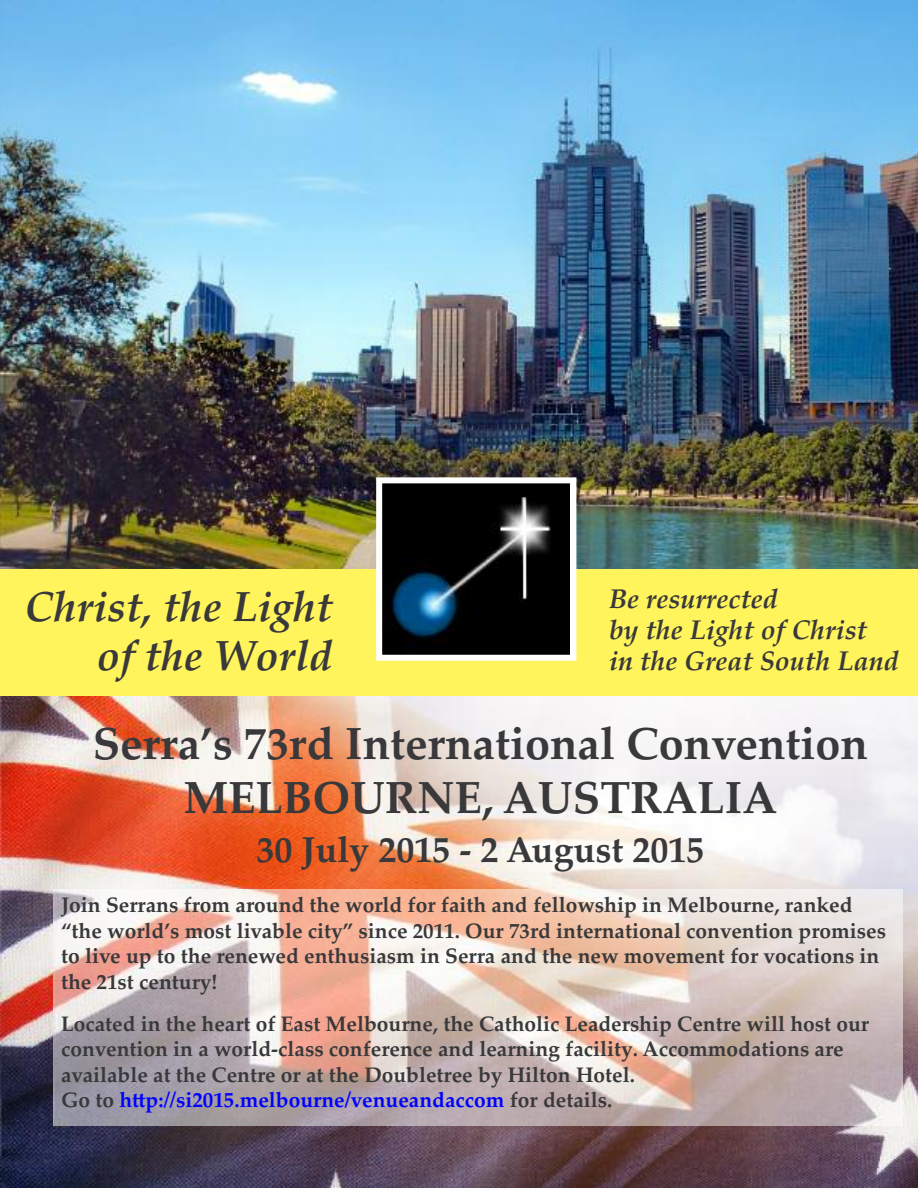
<style>
.page{position:relative;width:918px;height:1188px;background:#fff}
.page>*{position:absolute;margin:0;border:0;box-sizing:border-box;transform-origin:0 0}
.t1{font:700 45px/54.9px "Palatino Linotype";color:#39383a;text-align:center}
.t2{font:italic 700 42px/48.9px "Palatino Linotype";color:#39383a;text-align:right}
.t3{font:700 36px "Palatino Linotype";color:#39383a}
.t4{font:italic 700 27px/30.9px "Palatino Linotype";color:#39383a}
.t5{font:700 21px/25.7px "Palatino Linotype";color:#39383a}
.t6{font:700 18px "Candara";color:#39383a}
.s1{color:#00f}
</style>
<div class="page">
<img style="left:0;top:695px;width:918px;height:493px">
<img style="left:0;top:0;width:918px;height:569px">
<div style="left:0;top:569px;width:918px;height:126px;background:#fff45b"></div>
<img style="left:383px;top:484px;width:186px;height:170px">
<div style="left:376px;top:477px;width:200px;height:184px;border:6px solid #fff"></div>
<img style="left:54px;top:889px;width:849px;height:236px">
<img style="left:54px;top:1119px;width:14px;height:6px">
<img style="left:108px;top:1115px;width:92px;height:10px">
<h2 class="t2" style="left:25px;top:582px;width:309px">Christ, the Light of the World</h2>
<p class="t4" style="left:609px;top:584px;width:291px">Be resurrected<br>by the Light of Christ<br>in the Great South Land</p>
<h1 class="t1" style="left:93px;top:716px;width:777px">Serra’s 73rd International Convention<br>MELBOURNE, AUSTRALIA</h1>
<h3 class="t3" style="left:256px;top:828px;width:450px">30 July 2015 - 2 August 2015</h3>
<p class="t5" style="left:61px;top:892px;width:826px">Join Serrans from around the world for faith and fellowship in Melbourne, ranked “the world’s most livable city” since 2011. Our 73rd international convention promises to live up to the renewed enthusiasm in Serra and the new movement for vocations in the 21st century!</p>
<p class="t5" style="left:61px;top:1011px;width:810px">Located in the heart of East Melbourne, the Catholic Leadership Centre will host our convention in a world-class conference and learning facility. Accommodations are available at the Centre or at the Doubletree by Hilton Hotel.<br>Go to <span class="s1">http://si2015.melbourne/venueandaccom</span> for details.</p>
<p class="t6" style="left:54px;top:1112px;width:17px">10</p>
</div>
